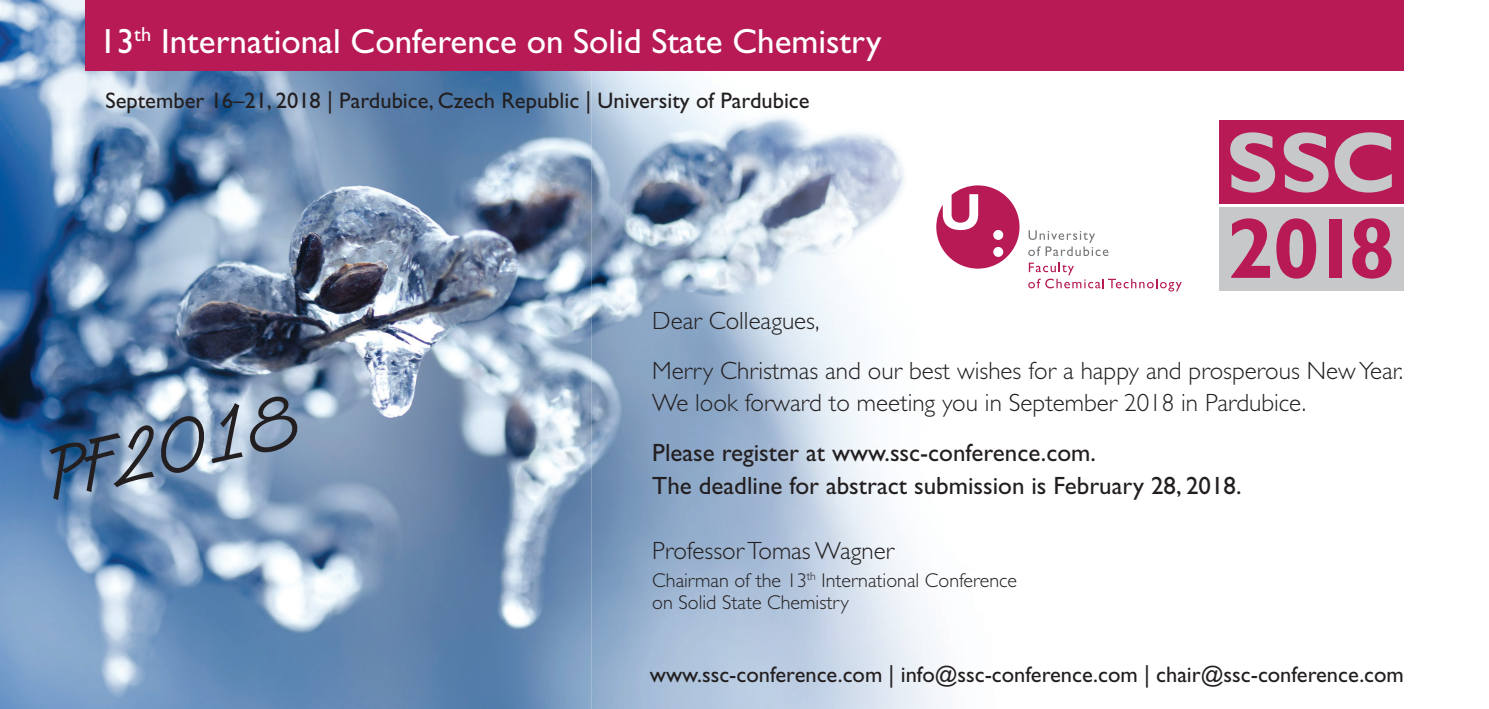
<style>
.page{position:relative;width:1489px;height:709px;background:#fff}
.page>*{position:absolute;margin:0;border:0;box-sizing:border-box;transform-origin:0 0}
.t1{font:75px "Van Dijk DCE";color:#231f20}
.t2{font:35px "Gill Sans CE";color:#fff}
.t3{font:25px/50px "Gill Sans CE Light";color:#231f20}
.t4{font:25px/32.5px "Gill Sans CE";color:#231f20}
.t5{font:22.5px "Gill Sans CE";color:#231f20}
.t6{font:20px/22.5px "Gill Sans CE Light";color:#231f20}
</style>
<div class="page">
<img style="left:0;top:0;width:591px;height:709px">
<img style="left:591px;top:71px;width:135px;height:638px">
<img style="left:726px;top:116px;width:294px;height:593px">
<div style="left:1218px;top:207px;width:184px;height:84px;background:#c7c8ca"></div>
<div style="left:1218px;top:120px;width:184px;height:84px;background:#b71a54"></div>
<svg style="left:1230px;top:132px;width:44px;height:60px"></svg>
<svg style="left:1283px;top:132px;width:45px;height:60px"></svg>
<svg style="left:1334px;top:132px;width:57px;height:60px"></svg>
<svg style="left:1231px;top:218px;width:38px;height:60px"></svg>
<svg style="left:1276px;top:218px;width:40px;height:60px"></svg>
<div style="left:1328px;top:219px;width:13px;height:59px;background:#b71a54"></div>
<svg style="left:1352px;top:218px;width:39px;height:60px"></svg>
<div style="left:85px;top:0;width:1318px;height:71px;background:#b71a54"></div>
<svg style="left:1028px;top:230px;width:80px;height:26px"></svg>
<svg style="left:1028px;top:262px;width:153px;height:29px"></svg>
<svg style="left:936px;top:185px;width:83px;height:84px"></svg>
<h2 class="t2" style="left:99px;top:20px;width:783px">13<sup>th</sup> International Conference on Solid State Chemistry</h2>
<p class="t5" style="left:105px;top:87px;width:705px">September 16–21, 2018 | Pardubice, Czech Republic | University of Pardubice</p>
<h1 class="t1" style="left:37px;top:430px;width:256px;rotate:-13deg">PF2018</h1>
<p class="t3" style="left:652px;top:295px;width:752px">Dear Colleagues,<br>Merry Christmas and our best wishes for a happy and prosperous New Year.</p>
<p class="t3" style="left:652px;top:378px;width:655px">We look forward to meeting you in September 2018 in Pardubice.</p>
<p class="t4" style="left:652px;top:437px;width:590px">Please register at www.ssc-conference.com.<br>The deadline for abstract submission is February 28, 2018.</p>
<p class="t3" style="left:652px;top:525px;width:243px">Professor Tomas Wagner</p>
<p class="t6" style="left:652px;top:568px;width:366px">Chairman of the 13<sup>th</sup> International Conference on Solid State Chemistry</p>
<p class="t5" style="left:650px;top:661px;width:755px">www.ssc-conference.com | info@ssc-conference.com | chair@ssc-conference.com</p>
</div>
